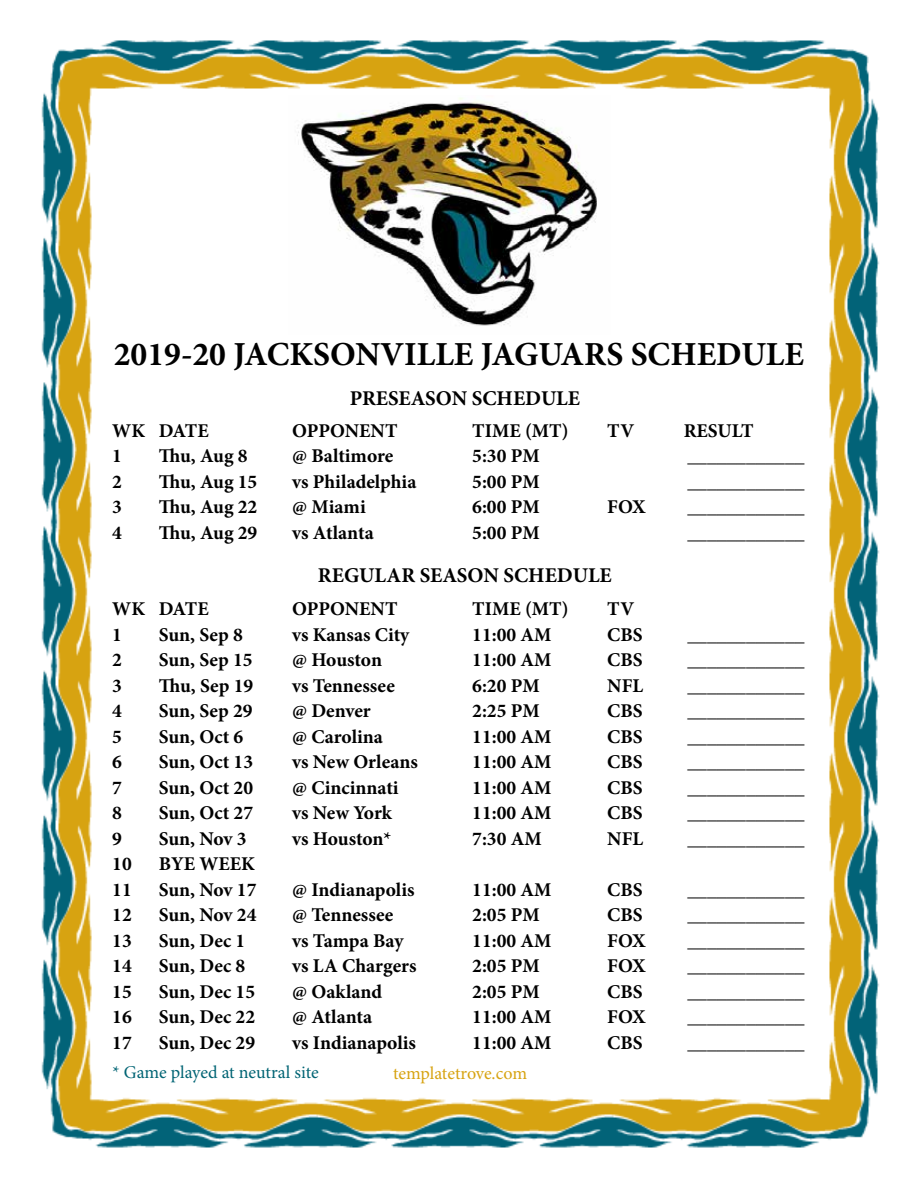
<style>
.page{position:relative;width:918px;height:1188px;background:#fff}
.page>*{position:absolute;margin:0;border:0;box-sizing:border-box;transform-origin:0 0}
.t1{font:700 33.6px "Minion Pro";color:#000}
.t2{font:700 21px "Minion Pro";color:#000}
.t3{font:700 19.5px "Minion Pro";color:#000}
.t4{font:18px "Minion Pro";letter-spacing:-.005em;color:#006474}
.t5{font:18px "Minion Pro";letter-spacing:-.005em;color:#d7a311}
</style>
<div class="page">
<img style="left:41px;top:40px;width:839px;height:1108px">
<img style="left:288px;top:95px;width:322px;height:240px">
<h1 class="t1" style="left:114px;top:331px;width:692px">2019-20 JACKSONVILLE JAGUARS SCHEDULE</h1>
<p class="t2" style="left:350px;top:384px;width:232px">PRESEASON SCHEDULE</p>
<p class="t3" style="left:112px;top:417px;width:98px">WK DATE</p>
<p class="t3" style="left:292px;top:417px;width:107px">OPPONENT</p>
<p class="t3" style="left:472px;top:417px;width:98px">TIME (MT)</p>
<p class="t3" style="left:607px;top:417px;width:28px">TV</p>
<p class="t3" style="left:684px;top:417px;width:71px">RESULT</p>
<p class="t3" style="left:112px;top:442px;width:11px">1</p>
<p class="t3" style="left:159px;top:442px;width:90px">Thu, Aug 8</p>
<p class="t3" style="left:292px;top:442px;width:103px">@ Baltimore</p>
<p class="t3" style="left:472px;top:442px;width:69px">5:30 PM</p>
<p class="t3" style="left:688px;top:442px;width:118px">____________</p>
<p class="t3" style="left:112px;top:468px;width:11px">2</p>
<p class="t3" style="left:159px;top:468px;width:100px">Thu, Aug 15</p>
<p class="t3" style="left:292px;top:468px;width:126px">vs Philadelphia</p>
<p class="t3" style="left:472px;top:468px;width:69px">5:00 PM</p>
<p class="t3" style="left:688px;top:468px;width:118px">____________</p>
<p class="t3" style="left:112px;top:493px;width:11px">3</p>
<p class="t3" style="left:159px;top:493px;width:100px">Thu, Aug 22</p>
<p class="t3" style="left:292px;top:493px;width:75px">@ Miami</p>
<p class="t3" style="left:472px;top:493px;width:69px">6:00 PM</p>
<p class="t3" style="left:607px;top:493px;width:40px">FOX</p>
<p class="t3" style="left:688px;top:493px;width:118px">____________</p>
<p class="t3" style="left:112px;top:519px;width:11px">4</p>
<p class="t3" style="left:159px;top:519px;width:100px">Thu, Aug 29</p>
<p class="t3" style="left:292px;top:519px;width:83px">vs Atlanta</p>
<p class="t3" style="left:472px;top:519px;width:69px">5:00 PM</p>
<p class="t3" style="left:688px;top:519px;width:118px">____________</p>
<p class="t2" style="left:318px;top:561px;width:295px">REGULAR SEASON SCHEDULE</p>
<p class="t3" style="left:112px;top:595px;width:98px">WK DATE</p>
<p class="t3" style="left:292px;top:595px;width:107px">OPPONENT</p>
<p class="t3" style="left:472px;top:595px;width:98px">TIME (MT)</p>
<p class="t3" style="left:607px;top:595px;width:28px">TV</p>
<p class="t3" style="left:112px;top:621px;width:11px">1</p>
<p class="t3" style="left:159px;top:621px;width:86px">Sun, Sep 8</p>
<p class="t3" style="left:292px;top:621px;width:119px">vs Kansas City</p>
<p class="t3" style="left:472px;top:621px;width:81px">11:00 AM</p>
<p class="t3" style="left:607px;top:621px;width:37px">CBS</p>
<p class="t3" style="left:688px;top:621px;width:118px">____________</p>
<p class="t3" style="left:112px;top:646px;width:11px">2</p>
<p class="t3" style="left:159px;top:646px;width:95px">Sun, Sep 15</p>
<p class="t3" style="left:292px;top:646px;width:91px">@ Houston</p>
<p class="t3" style="left:472px;top:646px;width:81px">11:00 AM</p>
<p class="t3" style="left:607px;top:646px;width:37px">CBS</p>
<p class="t3" style="left:688px;top:646px;width:118px">____________</p>
<p class="t3" style="left:112px;top:672px;width:11px">3</p>
<p class="t3" style="left:159px;top:672px;width:96px">Thu, Sep 19</p>
<p class="t3" style="left:292px;top:672px;width:104px">vs Tennessee</p>
<p class="t3" style="left:472px;top:672px;width:69px">6:20 PM</p>
<p class="t3" style="left:607px;top:672px;width:37px">NFL</p>
<p class="t3" style="left:688px;top:672px;width:118px">____________</p>
<p class="t3" style="left:112px;top:697px;width:11px">4</p>
<p class="t3" style="left:159px;top:697px;width:95px">Sun, Sep 29</p>
<p class="t3" style="left:292px;top:697px;width:80px">@ Denver</p>
<p class="t3" style="left:472px;top:697px;width:69px">2:25 PM</p>
<p class="t3" style="left:607px;top:697px;width:37px">CBS</p>
<p class="t3" style="left:688px;top:697px;width:118px">____________</p>
<p class="t3" style="left:112px;top:723px;width:11px">5</p>
<p class="t3" style="left:159px;top:723px;width:86px">Sun, Oct 6</p>
<p class="t3" style="left:292px;top:723px;width:92px">@ Carolina</p>
<p class="t3" style="left:472px;top:723px;width:81px">11:00 AM</p>
<p class="t3" style="left:607px;top:723px;width:37px">CBS</p>
<p class="t3" style="left:688px;top:723px;width:118px">____________</p>
<p class="t3" style="left:112px;top:748px;width:11px">6</p>
<p class="t3" style="left:159px;top:748px;width:96px">Sun, Oct 13</p>
<p class="t3" style="left:292px;top:748px;width:127px">vs New Orleans</p>
<p class="t3" style="left:472px;top:748px;width:81px">11:00 AM</p>
<p class="t3" style="left:607px;top:748px;width:37px">CBS</p>
<p class="t3" style="left:688px;top:748px;width:118px">____________</p>
<p class="t3" style="left:112px;top:774px;width:11px">7</p>
<p class="t3" style="left:159px;top:774px;width:96px">Sun, Oct 20</p>
<p class="t3" style="left:292px;top:774px;width:108px">@ Cincinnati</p>
<p class="t3" style="left:472px;top:774px;width:81px">11:00 AM</p>
<p class="t3" style="left:607px;top:774px;width:37px">CBS</p>
<p class="t3" style="left:688px;top:774px;width:118px">____________</p>
<p class="t3" style="left:112px;top:799px;width:11px">8</p>
<p class="t3" style="left:159px;top:799px;width:96px">Sun, Oct 27</p>
<p class="t3" style="left:292px;top:799px;width:101px">vs New York</p>
<p class="t3" style="left:472px;top:799px;width:81px">11:00 AM</p>
<p class="t3" style="left:607px;top:799px;width:37px">CBS</p>
<p class="t3" style="left:688px;top:799px;width:118px">____________</p>
<p class="t3" style="left:112px;top:825px;width:11px">9</p>
<p class="t3" style="left:159px;top:825px;width:89px">Sun, Nov 3</p>
<p class="t3" style="left:292px;top:825px;width:101px">vs Houston*</p>
<p class="t3" style="left:472px;top:825px;width:71px">7:30 AM</p>
<p class="t3" style="left:607px;top:825px;width:37px">NFL</p>
<p class="t3" style="left:688px;top:825px;width:118px">____________</p>
<p class="t3" style="left:112px;top:850px;width:21px">10</p>
<p class="t3" style="left:159px;top:850px;width:98px">BYE WEEK</p>
<p class="t3" style="left:112px;top:876px;width:21px">11</p>
<p class="t3" style="left:159px;top:876px;width:99px">Sun, Nov 17</p>
<p class="t3" style="left:292px;top:876px;width:124px">@ Indianapolis</p>
<p class="t3" style="left:472px;top:876px;width:81px">11:00 AM</p>
<p class="t3" style="left:607px;top:876px;width:37px">CBS</p>
<p class="t3" style="left:688px;top:876px;width:118px">____________</p>
<p class="t3" style="left:112px;top:901px;width:21px">12</p>
<p class="t3" style="left:159px;top:901px;width:99px">Sun, Nov 24</p>
<p class="t3" style="left:292px;top:901px;width:103px">@ Tennessee</p>
<p class="t3" style="left:472px;top:901px;width:69px">2:05 PM</p>
<p class="t3" style="left:607px;top:901px;width:37px">CBS</p>
<p class="t3" style="left:688px;top:901px;width:118px">____________</p>
<p class="t3" style="left:112px;top:927px;width:21px">13</p>
<p class="t3" style="left:159px;top:927px;width:88px">Sun, Dec 1</p>
<p class="t3" style="left:292px;top:927px;width:113px">vs Tampa Bay</p>
<p class="t3" style="left:472px;top:927px;width:81px">11:00 AM</p>
<p class="t3" style="left:607px;top:927px;width:40px">FOX</p>
<p class="t3" style="left:688px;top:927px;width:118px">____________</p>
<p class="t3" style="left:112px;top:952px;width:21px">14</p>
<p class="t3" style="left:159px;top:952px;width:88px">Sun, Dec 8</p>
<p class="t3" style="left:292px;top:952px;width:126px">vs LA Chargers</p>
<p class="t3" style="left:472px;top:952px;width:69px">2:05 PM</p>
<p class="t3" style="left:607px;top:952px;width:40px">FOX</p>
<p class="t3" style="left:688px;top:952px;width:118px">____________</p>
<p class="t3" style="left:112px;top:978px;width:21px">15</p>
<p class="t3" style="left:159px;top:978px;width:98px">Sun, Dec 15</p>
<p class="t3" style="left:292px;top:978px;width:91px">@ Oakland</p>
<p class="t3" style="left:472px;top:978px;width:69px">2:05 PM</p>
<p class="t3" style="left:607px;top:978px;width:37px">CBS</p>
<p class="t3" style="left:688px;top:978px;width:118px">____________</p>
<p class="t3" style="left:112px;top:1003px;width:21px">16</p>
<p class="t3" style="left:159px;top:1003px;width:98px">Sun, Dec 22</p>
<p class="t3" style="left:292px;top:1003px;width:81px">@ Atlanta</p>
<p class="t3" style="left:472px;top:1003px;width:81px">11:00 AM</p>
<p class="t3" style="left:607px;top:1003px;width:40px">FOX</p>
<p class="t3" style="left:688px;top:1003px;width:118px">____________</p>
<p class="t3" style="left:112px;top:1029px;width:21px">17</p>
<p class="t3" style="left:159px;top:1029px;width:98px">Sun, Dec 29</p>
<p class="t3" style="left:292px;top:1029px;width:125px">vs Indianapolis</p>
<p class="t3" style="left:472px;top:1029px;width:81px">11:00 AM</p>
<p class="t3" style="left:607px;top:1029px;width:37px">CBS</p>
<p class="t3" style="left:688px;top:1029px;width:118px">____________</p>
<p class="t4" style="left:112px;top:1060px;width:208px">* Game played at neutral site</p>
<p class="t5" style="left:393px;top:1061px;width:136px">templatetrove.com</p>
</div>
